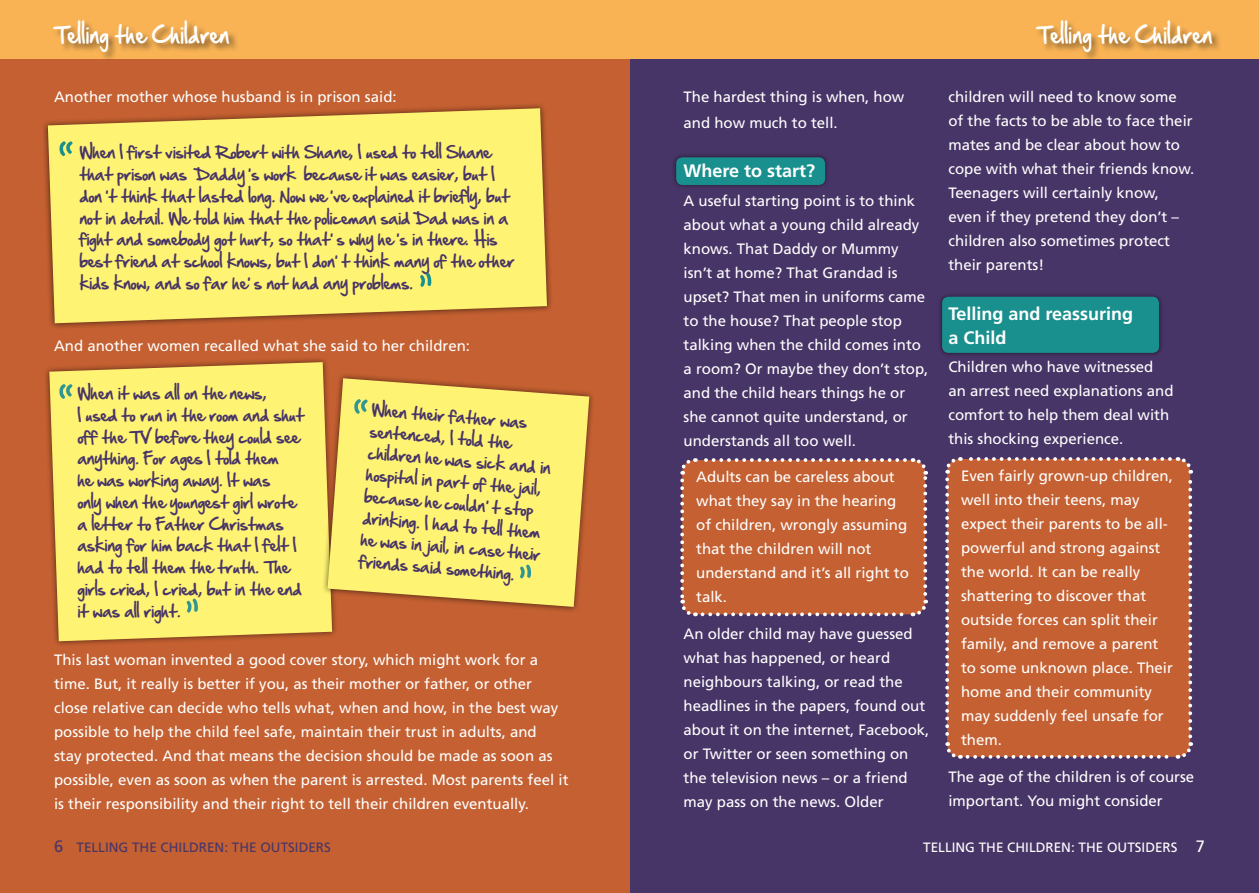
<style>
.page{position:relative;width:1259px;height:893px;background:#fff}
.page>*{position:absolute;margin:0;border:0;box-sizing:border-box;transform-origin:0 0}
.t1{font:76.8px "Promised Freedom";color:#319592}
.t2{font:76.8px "Promised Freedom";color:#19908d}
.t3{font:21px "Hand Of Sean";letter-spacing:.025em;color:#fff;scale:.9 1}
.t4{font:700 18px/24px "Frutiger";color:#fff}
.t5{font:15px/24px "Frutiger";color:#fff}
.t6{font:15px/21.8px "Hand Of Sean";color:#483567}
.t7{font:13.5px "Frutiger";color:#483567}
.t8{font:13.5px "Frutiger";color:#fff}
.s1{font-family:"Comic Sans MS";font-weight:700}
.s2{font-size:16.5px}
</style>
<div class="page">
<div style="left:629px;top:34px;width:630px;height:859px;background:#483567"></div>
<div style="left:0;top:54px;width:629px;height:839px;background:#c46031"></div>
<div style="left:0;top:0;width:1259px;height:58px;background:#f9b355"></div>
<div style="left:1035px;top:19px;width:186px;height:43px;background:#000;opacity:.44"></div>
<div style="left:53px;top:19px;width:186px;height:43px;background:#000;opacity:.44"></div>
<div style="left:42px;top:102px;width:511px;height:227px;background:#000;opacity:.58"></div>
<svg style="left:48px;top:108px;width:499px;height:215px;background:#f7e46c"></svg>
<div style="left:44px;top:356px;width:294px;height:291px;background:#000;opacity:.58"></div>
<div style="left:49px;top:362px;width:283px;height:279px;background:#fff373"></div>
<div style="left:322px;top:372px;width:273px;height:241px;background:#000;opacity:.58"></div>
<svg style="left:327px;top:378px;width:262px;height:229px;background:#f4de69"></svg>
<svg style="left:680px;top:458px;width:249px;height:159px;background:#c06239"></svg>
<div style="left:945px;top:457px;width:248px;height:302px;background:#c46031"></div>
<div style="left:671px;top:153px;width:158px;height:36px;background:#3e2e5a"></div>
<div style="left:676px;top:157px;width:149px;height:28px;background:#19908d;border-radius:6px"></div>
<div style="left:937px;top:292px;width:226px;height:65px;background:#000;opacity:.47"></div>
<div style="left:942px;top:297px;width:217px;height:56px;background:#19908d;border-radius:6px"></div>
<svg style="left:59px;top:384px;width:14px;height:15px"></svg>
<svg style="left:519px;top:564px;width:12px;height:15px"></svg>
<svg style="left:59px;top:141px;width:14px;height:15px"></svg>
<h2 class="t3" style="left:54px;top:16px;width:196px">Telling the Children</h2>
<h2 class="t3" style="left:1037px;top:16px;width:196px">Telling the Children</h2>
<p class="t5" style="left:54px;top:85px;width:344px">Another mother whose husband is in prison said:</p>
<p class="t5" style="left:948px;top:85px;width:247px">children will need to know some of the facts to be able to face their mates and be clear about how to cope with what their friends know.<br>Teenagers will certainly know, even if they pretend they don’t – children also sometimes protect their parents!</p>
<p class="t4" style="left:948px;top:302px;width:186px">Telling and reassuring a Child</p>
<p class="t5" style="left:948px;top:355px;width:227px">Children who have witnessed an arrest need explanations and comfort to help them deal with this shocking experience.</p>
<p class="t5" style="left:961px;top:464px;width:213px">Even fairly grown-up children, well into their teens, may expect their parents to be all&shy;powerful and strong against the world. It can be really shattering to discover that outside forces can split their family, and remove a parent to some unknown place. Their home and their community may suddenly feel unsafe for them.</p>
<p class="t5" style="left:948px;top:765px;width:247px">The age of the children is of course important. You might consider</p>
<p class="t5" style="left:683px;top:85px;width:222px;line-height:25.5px">The hardest thing is when, how and how much to tell.</p>
<p class="t4" style="left:683px;top:159px;width:133px">Where to start?</p>
<p class="t5" style="left:683px;top:189px;width:246px">A useful starting point is to think about what a young child already knows. That Daddy or Mummy isn’t at home? That Grandad is upset? That men in uniforms came to the house? That people stop talking when the child comes into a room? Or maybe they don’t stop, and the child hears things he or she cannot quite understand, or understands all too well.</p>
<p class="t5" style="left:696px;top:465px;width:214px">Adults can be careless about what they say in the hearing of children, wrongly assuming that the children will not understand and it’s all right to talk.</p>
<p class="t5" style="left:683px;top:622px;width:247px">An older child may have guessed what has happened, or heard neighbours talking, or read the headlines in the papers, found out about it on the internet, Facebook, or Twitter or seen something on the television news – or a friend may pass on the news. Older</p>
<p class="t6" style="left:80px;top:141px;width:436px">When I first visited Robert with Shane, I used to tell Shane that prison was ‘Daddy’<span class="s1">’</span>s work’ because it was easier, but I don’<span class="s1">’</span>t think that lasted long. Now we’<span class="s1">’</span>ve explained it briefly, but not in detail. We told him that the policeman said Dad was in a fight and somebody got hurt, so that<span class="s1">’</span>’s why he’<span class="s1">’</span>s in there. His best friend at school knows, but I don<span class="s1">’</span>’t think many of the other kids know, and so far he<span class="s1">’</span>’s not had any problems.</p>
<h1 class="t2" style="left:417px;top:263px;width:19px">”</h1>
<p class="t5" style="left:54px;top:334px;width:417px">And another women recalled what she said to her children:</p>
<p class="t6" style="left:78px;top:382px;width:228px">When it was all on the news,<br>I used to run in the room and shut off the TV before they could see anything. For ages I told them<br>he was working away. It was<br>only when the youngest girl wrote a letter to Father Christmas asking for him back that I felt I had to tell them the truth. The girls cried, I cried, but in the end it was all right.</p>
<p class="t6" style="left:373px;top:398px;width:185px;rotate:5deg">When their father was sentenced, I told the children he was sick and in hospital in part of the jail, because he couldn<span class="s1">’</span>’t stop drinking. I had to tell them he was in jail, in case their friends said something.</p>
<h1 class="t1" style="left:344px;top:387px;width:29px">“</h1>
<h1 class="t1" style="left:183px;top:589px;width:19px">”</h1>
<p class="t5" style="left:54px;top:647px;width:516px">This last woman invented a good cover story, which might work for a time. But, it really is better if you, as their mother or father, or other close relative can decide who tells what, when and how, in the best way possible to help the child feel safe, maintain their trust in adults, and<br>stay protected. And that means the decision should be made as soon as possible, even as soon as when the parent is arrested. Most parents feel it is their responsibility and their right to tell their children eventually.</p>
<p class="t7" style="left:54px;top:840px;width:278px"><span class="s2">6</span> TELLING THE CHILDREN: THE OUTSIDERS</p>
<p class="t8" style="left:923px;top:840px;width:283px">TELLING THE CHILDREN: THE OUTSIDERS <span class="s2">7</span></p>
</div>
